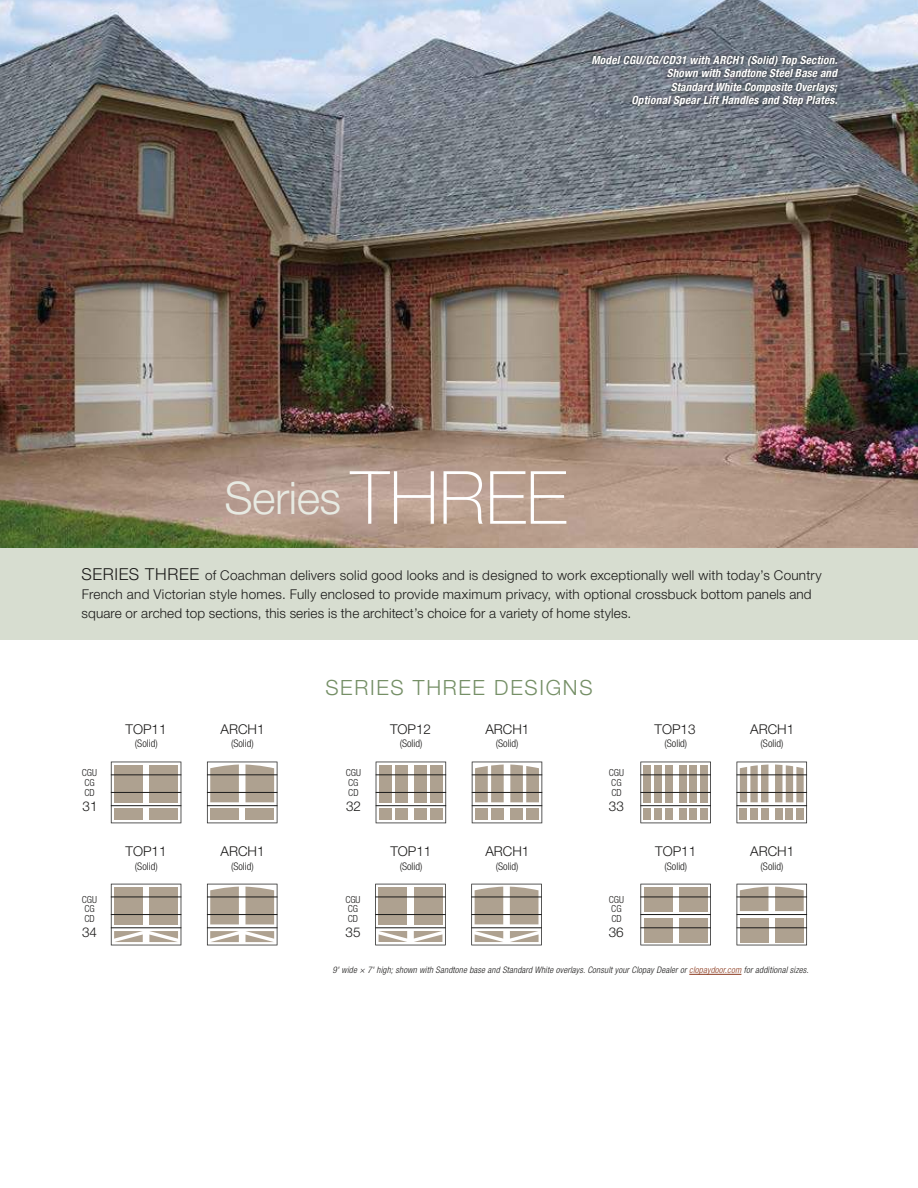
<style>
.page{position:relative;width:918px;height:1188px;background:#fff}
.page>*{position:absolute;margin:0;border:0;box-sizing:border-box;transform-origin:0 0}
.t1{font:300 45px "Helvetica Neue LT Std";letter-spacing:-.01em;color:#e7eae2}
.t2{font:300 21px "Helvetica Neue LT Std";letter-spacing:.08em;color:#758f66}
.t3{font:300 13.5px/18.8px "Helvetica Neue LT Std";letter-spacing:.01em;color:#1b1a19}
.t4{font:italic 700 condensed 11.25px/13.5px "Helvetica Neue LT Std";letter-spacing:.02em;color:#fff;text-align:right}
.t5{font:300 condensed 10.5px "Helvetica Neue LT Std";color:#1b1a19}
.t6{font:300 condensed 9.75px/9.8px "Helvetica Neue LT Std";color:#1b1a19}
.t7{font:italic 300 condensed 9px "Helvetica Neue LT Std";letter-spacing:.02em;color:#1b1a19}
.s1{font-weight:100;font-size:73.5px;color:#fff}
.s2{font-size:16.5px}
.s3{color:#8a371b}
</style>
<div class="page">
<img style="left:0;top:0;width:918px;height:548px">
<div style="left:0;top:548px;width:918px;height:92px;background:#d7ddd0"></div>
<div style="left:589px;top:53px;width:252px;height:56px;background:#1b1a19;opacity:.75"></div>
<hr style="left:689px;top:974px;width:52px;height:1px;background:#8a371b">
<svg style="left:640px;top:762px;width:71px;height:61px"></svg>
<div style="left:644px;top:765px;width:7px;height:37px;background:#aea190"></div>
<div style="left:679px;top:765px;width:7px;height:37px;background:#aea190"></div>
<div style="left:644px;top:809px;width:7px;height:11px;background:#aea190"></div>
<div style="left:679px;top:809px;width:7px;height:11px;background:#aea190"></div>
<div style="left:654px;top:765px;width:8px;height:37px;background:#aea190"></div>
<div style="left:690px;top:765px;width:7px;height:37px;background:#aea190"></div>
<div style="left:654px;top:809px;width:8px;height:11px;background:#aea190"></div>
<div style="left:690px;top:809px;width:7px;height:11px;background:#aea190"></div>
<div style="left:665px;top:765px;width:7px;height:37px;background:#aea190"></div>
<div style="left:700px;top:765px;width:7px;height:37px;background:#aea190"></div>
<div style="left:665px;top:809px;width:7px;height:11px;background:#aea190"></div>
<div style="left:700px;top:809px;width:7px;height:11px;background:#aea190"></div>
<hr style="left:640px;top:775px;width:71px;height:1px;background:#1b1b1a">
<hr style="left:640px;top:792px;width:71px;height:1px;background:#1b1b1a">
<hr style="left:640px;top:805px;width:71px;height:1px;background:#1b1b1a">
<svg style="left:640px;top:884px;width:71px;height:61px"></svg>
<div style="left:644px;top:918px;width:28px;height:24px;background:#aea190"></div>
<div style="left:679px;top:918px;width:29px;height:24px;background:#aea190"></div>
<hr style="left:640px;top:914px;width:71px;height:1px;background:#1b1b1a">
<hr style="left:640px;top:928px;width:71px;height:1px;background:#1b1b1a">
<div style="left:644px;top:887px;width:28px;height:24px;background:#aea190"></div>
<div style="left:679px;top:887px;width:29px;height:24px;background:#aea190"></div>
<hr style="left:640px;top:897px;width:71px;height:1px;background:#1b1b1a">
<svg style="left:737px;top:762px;width:70px;height:61px"></svg>
<hr style="left:737px;top:775px;width:70px;height:1px;background:#1b1b1a">
<hr style="left:737px;top:792px;width:70px;height:1px;background:#1b1b1a">
<hr style="left:737px;top:805px;width:70px;height:1px;background:#1b1b1a">
<svg style="left:737px;top:884px;width:70px;height:61px"></svg>
<div style="left:740px;top:918px;width:28px;height:24px;background:#aea190"></div>
<div style="left:775px;top:918px;width:29px;height:24px;background:#aea190"></div>
<hr style="left:737px;top:914px;width:70px;height:1px;background:#1b1b1a">
<hr style="left:737px;top:897px;width:70px;height:1px;background:#1b1b1a">
<hr style="left:737px;top:928px;width:70px;height:1px;background:#1b1b1a">
<svg style="left:376px;top:762px;width:70px;height:61px"></svg>
<div style="left:379px;top:809px;width:13px;height:11px;background:#aea190"></div>
<div style="left:414px;top:809px;width:13px;height:11px;background:#aea190"></div>
<div style="left:395px;top:809px;width:13px;height:11px;background:#aea190"></div>
<div style="left:430px;top:809px;width:13px;height:11px;background:#aea190"></div>
<div style="left:395px;top:765px;width:13px;height:37px;background:#aea190"></div>
<div style="left:379px;top:765px;width:13px;height:37px;background:#aea190"></div>
<div style="left:414px;top:765px;width:13px;height:37px;background:#aea190"></div>
<div style="left:430px;top:765px;width:13px;height:37px;background:#aea190"></div>
<hr style="left:376px;top:775px;width:70px;height:1px;background:#1b1b1a">
<hr style="left:376px;top:792px;width:70px;height:1px;background:#1b1b1a">
<hr style="left:376px;top:805px;width:70px;height:1px;background:#1b1b1a">
<svg style="left:472px;top:762px;width:70px;height:61px"></svg>
<hr style="left:472px;top:775px;width:70px;height:1px;background:#1b1b1a">
<hr style="left:472px;top:792px;width:70px;height:1px;background:#1b1b1a">
<hr style="left:472px;top:805px;width:70px;height:1px;background:#1b1b1a">
<div style="left:475px;top:809px;width:13px;height:11px;background:#aea190"></div>
<div style="left:510px;top:809px;width:13px;height:11px;background:#aea190"></div>
<div style="left:491px;top:809px;width:13px;height:11px;background:#aea190"></div>
<div style="left:526px;top:809px;width:13px;height:11px;background:#aea190"></div>
<svg style="left:375px;top:884px;width:71px;height:61px"></svg>
<hr style="left:375px;top:914px;width:71px;height:1px;background:#1b1b1a">
<hr style="left:375px;top:928px;width:71px;height:1px;background:#1b1b1a">
<hr style="left:375px;top:897px;width:71px;height:1px;background:#1b1b1a">
<svg style="left:471px;top:884px;width:71px;height:61px"></svg>
<svg style="left:111px;top:762px;width:70px;height:61px"></svg>
<div style="left:114px;top:765px;width:29px;height:37px;background:#aea190"></div>
<div style="left:149px;top:765px;width:29px;height:37px;background:#aea190"></div>
<div style="left:114px;top:809px;width:29px;height:11px;background:#aea190"></div>
<div style="left:149px;top:809px;width:29px;height:11px;background:#aea190"></div>
<hr style="left:111px;top:775px;width:70px;height:1px;background:#1b1b1a">
<hr style="left:111px;top:792px;width:70px;height:1px;background:#1b1b1a">
<hr style="left:111px;top:805px;width:70px;height:1px;background:#1b1b1a">
<svg style="left:207px;top:762px;width:70px;height:61px"></svg>
<div style="left:210px;top:809px;width:29px;height:11px;background:#aea190"></div>
<div style="left:246px;top:809px;width:28px;height:11px;background:#aea190"></div>
<hr style="left:207px;top:792px;width:70px;height:1px;background:#1b1b1a">
<hr style="left:207px;top:775px;width:70px;height:1px;background:#1b1b1a">
<hr style="left:207px;top:805px;width:70px;height:1px;background:#1b1b1a">
<svg style="left:111px;top:884px;width:70px;height:61px"></svg>
<hr style="left:111px;top:914px;width:70px;height:1px;background:#1b1b1a">
<hr style="left:111px;top:928px;width:70px;height:1px;background:#1b1b1a">
<hr style="left:111px;top:897px;width:70px;height:1px;background:#1b1b1a">
<svg style="left:207px;top:884px;width:70px;height:61px"></svg>
<hr style="left:207px;top:897px;width:70px;height:1px;background:#1b1b1a">
<hr style="left:207px;top:914px;width:70px;height:1px;background:#1b1b1a">
<hr style="left:207px;top:928px;width:70px;height:1px;background:#1b1b1a">
<p class="t4" style="left:591px;top:54px;width:247px">Model CGU/CG/CD31 with ARCH1 (Solid) Top Section.<br>Shown with Sandtone Steel Base and<br>Standard White Composite Overlays;<br>Optional Spear Lift Handles and Step Plates.</p>
<h1 class="t1" style="left:224px;top:481px;width:344px">Series <span class="s1">THREE</span></h1>
<p class="t3" style="left:82px;top:567px;width:742px"><span class="s2">SERIES THREE</span> of Coachman delivers solid good looks and is designed to work exceptionally well with today’s Country<br>French and Victorian style homes. Fully enclosed to provide maximum privacy, with optional crossbuck bottom panels and square or arched top sections, this series is the architect’s choice for a variety of home styles.</p>
<p class="t6" style="left:82px;top:769px;width:17px">CGU<br>CG<br>CD</p>
<p class="t3" style="left:83px;top:798px;width:17px">31</p>
<p class="t6" style="left:82px;top:895px;width:17px">CGU<br>CG<br>CD</p>
<p class="t3" style="left:82px;top:924px;width:17px">34</p>
<p class="t3" style="left:126px;top:721px;width:43px">TOP11</p>
<p class="t5" style="left:135px;top:740px;width:24px">(Solid)</p>
<p class="t3" style="left:126px;top:843px;width:43px">TOP11</p>
<p class="t5" style="left:135px;top:862px;width:24px">(Solid)</p>
<p class="t3" style="left:221px;top:721px;width:46px">ARCH1</p>
<p class="t5" style="left:231px;top:740px;width:24px">(Solid)</p>
<p class="t3" style="left:221px;top:843px;width:46px">ARCH1</p>
<p class="t5" style="left:231px;top:862px;width:24px">(Solid)</p>
<h2 class="t2" style="left:325px;top:680px;width:269px">SERIES THREE DESIGNS</h2>
<p class="t3" style="left:390px;top:721px;width:43px">TOP12</p>
<p class="t5" style="left:400px;top:740px;width:24px">(Solid)</p>
<p class="t3" style="left:485px;top:721px;width:46px">ARCH1</p>
<p class="t5" style="left:496px;top:740px;width:24px">(Solid)</p>
<p class="t3" style="left:655px;top:721px;width:43px">TOP13</p>
<p class="t5" style="left:665px;top:740px;width:24px">(Solid)</p>
<p class="t3" style="left:750px;top:721px;width:46px">ARCH1</p>
<p class="t5" style="left:761px;top:740px;width:24px">(Solid)</p>
<p class="t6" style="left:346px;top:769px;width:17px">CGU<br>CG<br>CD</p>
<p class="t3" style="left:346px;top:798px;width:17px">32</p>
<p class="t6" style="left:609px;top:769px;width:17px">CGU<br>CG<br>CD</p>
<p class="t3" style="left:609px;top:798px;width:17px">33</p>
<p class="t3" style="left:390px;top:843px;width:43px">TOP11</p>
<p class="t5" style="left:400px;top:862px;width:24px">(Solid)</p>
<p class="t3" style="left:485px;top:843px;width:46px">ARCH1</p>
<p class="t5" style="left:496px;top:862px;width:24px">(Solid)</p>
<p class="t3" style="left:655px;top:843px;width:43px">TOP11</p>
<p class="t5" style="left:665px;top:862px;width:24px">(Solid)</p>
<p class="t3" style="left:750px;top:843px;width:46px">ARCH1</p>
<p class="t5" style="left:761px;top:862px;width:24px">(Solid)</p>
<p class="t6" style="left:609px;top:895px;width:17px">CGU<br>CG<br>CD</p>
<p class="t3" style="left:609px;top:924px;width:17px">36</p>
<p class="t6" style="left:345px;top:895px;width:17px">CGU<br>CG<br>CD</p>
<p class="t3" style="left:346px;top:924px;width:17px">35</p>
<p class="t7" style="left:332px;top:967px;width:478px">9' wide × 7' high; shown with Sandtone base and Standard White overlays. Consult your Clopay Dealer or <span class="s3">clopaydoor.com</span> for additional sizes.</p>
</div>
